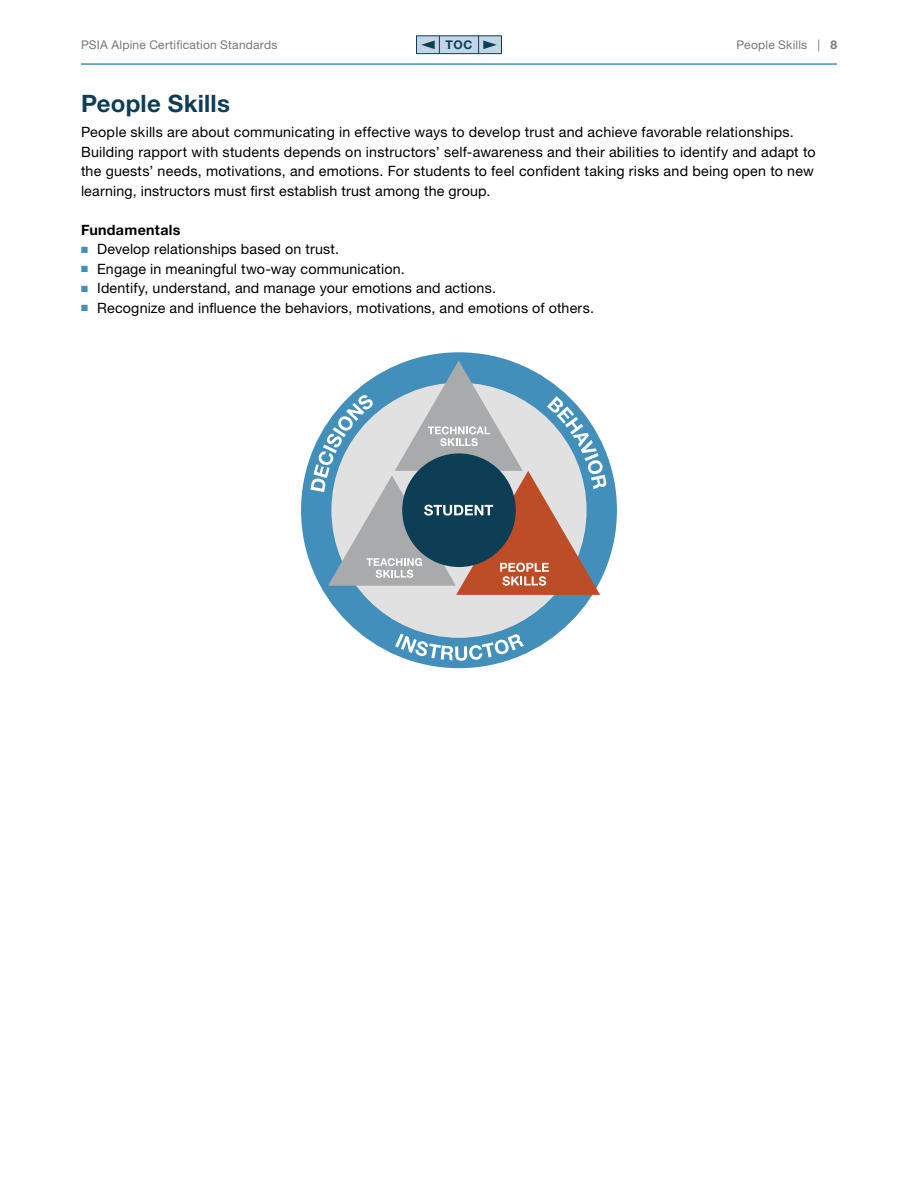
<style>
.page{position:relative;width:918px;height:1188px;background:#fff}
.page>*{position:absolute;margin:0;border:0;box-sizing:border-box;transform-origin:0 0}
.t1{font:700 24px "Helvetica Neue LT Std";letter-spacing:.01em;color:#0e3e55}
.t2{font:14.25px/19.5px "Helvetica Neue LT Std";letter-spacing:.015em;color:#000}
.t3{font:700 14.25px "Helvetica Neue LT Std";letter-spacing:.025em;color:#000}
.t4{font:12px "Helvetica Neue LT Std";letter-spacing:.02em;color:#74777b}
.t5{font:700 12px "Helvetica Neue LT Std";color:#0e3e55}
.s1{font-weight:700}
.s2{color:#418fba}
</style>
<div class="page">
<div style="left:416px;top:35px;width:86px;height:19px;background:#c3d4e4;border:1px solid #0e3e55"></div>
<svg style="left:478px;top:36px;width:19px;height:18px"></svg>
<svg style="left:421px;top:36px;width:19px;height:18px"></svg>
<hr style="left:81px;top:63px;width:756px;height:2px;background:#418fba">
<div style="left:301px;top:352px;width:316px;height:316px;background:#418fba;border-radius:50%"></div>
<div style="left:331px;top:383px;width:256px;height:255px;background:#e2e1e1;border-radius:50%"></div>
<svg style="left:395px;top:634px;width:129px;height:27px"></svg>
<svg style="left:310px;top:361px;width:297px;height:234px"></svg>
<p class="t4" style="left:81px;top:38px;width:198px">PSIA Alpine Certification Standards</p>
<p class="t5" style="left:446px;top:37px;width:28px">TOC</p>
<p class="t4" style="left:818px;top:38px;width:21px">| <span class="s1">8</span></p>
<p class="t4" style="left:737px;top:38px;width:72px">People Skills</p>
<h1 class="t1" style="left:81px;top:88px;width:150px">People Skills</h1>
<p class="t2" style="left:81px;top:122px;width:736px">People skills are about communicating in effective ways to develop trust and achieve favorable relationships.<br>Building rapport with students depends on instructors’ self-awareness and their abilities to identify and adapt to the guests’ needs, motivations, and emotions. For students to feel confident taking risks and being open to new learning, instructors must first establish trust among the group.</p>
<p class="t3" style="left:81px;top:221px;width:101px">Fundamentals</p>
<p class="t2" style="left:81px;top:239px;width:260px"><span class="s2">■</span> Develop relationships based on trust.</p>
<p class="t2" style="left:81px;top:259px;width:325px"><span class="s2">■</span> Engage in meaningful two-way communication.</p>
<p class="t2" style="left:81px;top:278px;width:416px"><span class="s2">■</span> Identify, understand, and manage your emotions and actions.</p>
<p class="t2" style="left:81px;top:298px;width:514px"><span class="s2">■</span> Recognize and influence the behaviors, motivations, and emotions of others.</p>
</div>
